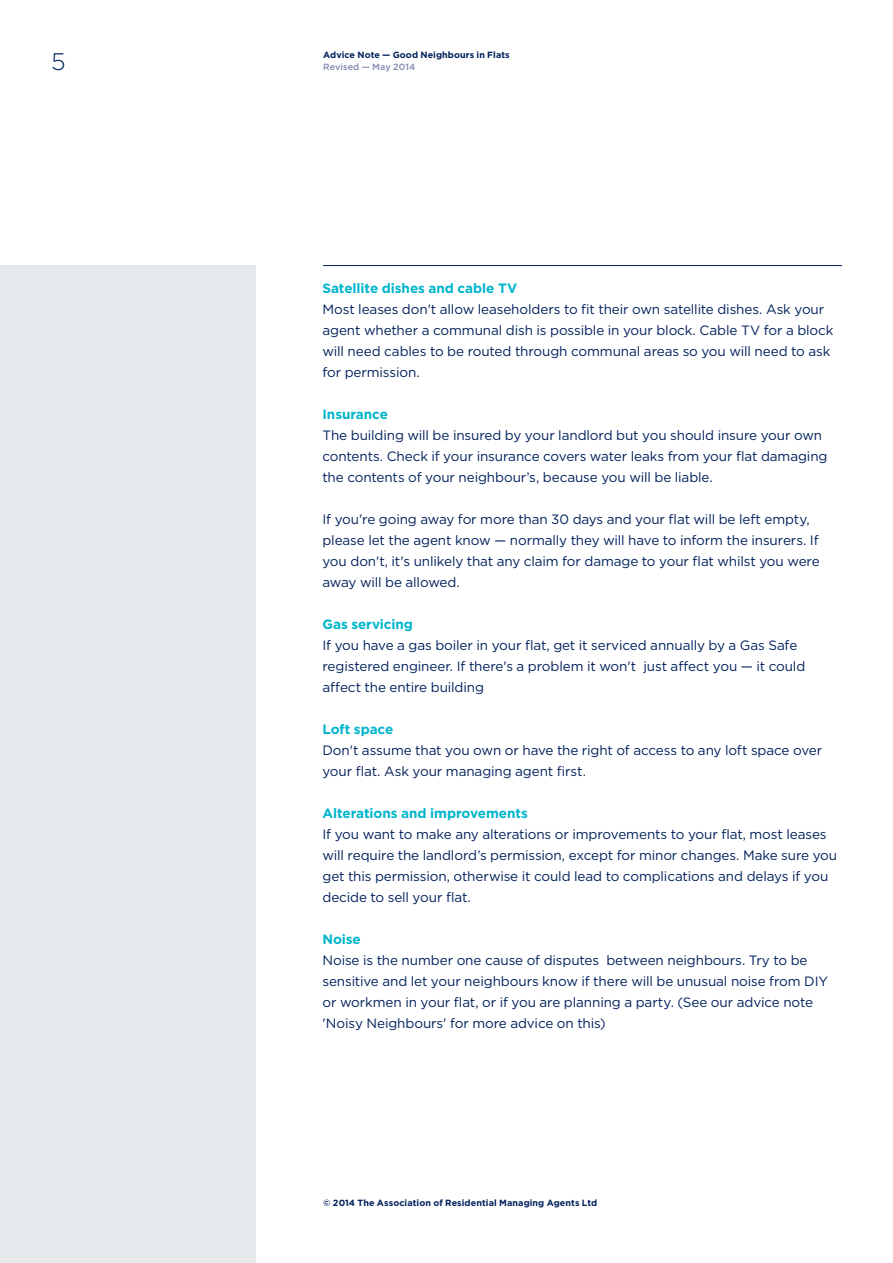
<style>
.page{position:relative;width:893px;height:1263px;background:#fff}
.page>*{position:absolute;margin:0;border:0;box-sizing:border-box;transform-origin:0 0}
.t1{font:300 24px "Gotham";color:#00215b}
.t2{font:13.5px/21px "Gotham";letter-spacing:-.01em;color:#00215b}
.t3{font:700 13.5px "Gotham";letter-spacing:-.005em;color:#00b5cc}
.t4{font:700 9px "Gotham";letter-spacing:.01em;color:#00215b}
.t5{font:500 9px "Gotham";letter-spacing:.005em;color:#7e86ad}
</style>
<div class="page">
<div style="left:0;top:266px;width:255px;height:997px;background:#e6eaed"></div>
<hr style="left:323px;top:265px;width:519px;height:1px;background:#00215b">
<h1 class="t1" style="left:51px;top:47px;width:16px">5</h1>
<p class="t4" style="left:323px;top:49px;width:188px">Advice Note — Good Neighbours in Flats</p>
<p class="t5" style="left:323px;top:61px;width:93px">Revised — May 2014</p>
<p class="t3" style="left:322px;top:279px;width:196px">Satellite dishes and cable TV</p>
<p class="t2" style="left:322px;top:298px;width:512px">Most leases don't allow leaseholders to fit their own satellite dishes. Ask your agent whether a communal dish is possible in your block. Cable TV for a block will need cables to be routed through communal areas so you will need to ask for permission.</p>
<p class="t3" style="left:322px;top:405px;width:67px">Insurance</p>
<p class="t2" style="left:322px;top:424px;width:506px">The building will be insured by your landlord but you should insure your own contents. Check if your insurance covers water leaks from your flat damaging the contents of your neighbour’s, because you will be liable.</p>
<p class="t2" style="left:322px;top:508px;width:499px">If you're going away for more than 30 days and your flat will be left empty, please let the agent know — normally they will have to inform the insurers. If you don't, it's unlikely that any claim for damage to your flat whilst you were away will be allowed.</p>
<p class="t3" style="left:322px;top:615px;width:92px">Gas servicing</p>
<p class="t2" style="left:322px;top:634px;width:484px">If you have a gas boiler in your flat, get it serviced annually by a Gas Safe registered engineer. If there's a problem it won't just affect you — it could affect the entire building</p>
<p class="t3" style="left:322px;top:720px;width:72px">Loft space</p>
<p class="t2" style="left:322px;top:739px;width:501px">Don't assume that you own or have the right of access to any loft space over your flat. Ask your managing agent first.</p>
<p class="t3" style="left:322px;top:804px;width:207px">Alterations and improvements</p>
<p class="t2" style="left:322px;top:823px;width:516px">If you want to make any alterations or improvements to your flat, most leases will require the landlord’s permission, except for minor changes. Make sure you get this permission, otherwise it could lead to complications and delays if you decide to sell your flat.</p>
<p class="t3" style="left:322px;top:930px;width:40px">Noise</p>
<p class="t2" style="left:322px;top:949px;width:507px">Noise is the number one cause of disputes between neighbours. Try to be sensitive and let your neighbours know if there will be unusual noise from DIY or workmen in your flat, or if you are planning a party. (See our advice note 'Noisy Neighbours' for more advice on this)</p>
<p class="t4" style="left:323px;top:1197px;width:276px">© 2014 The Association of Residential Managing Agents Ltd</p>
</div>
